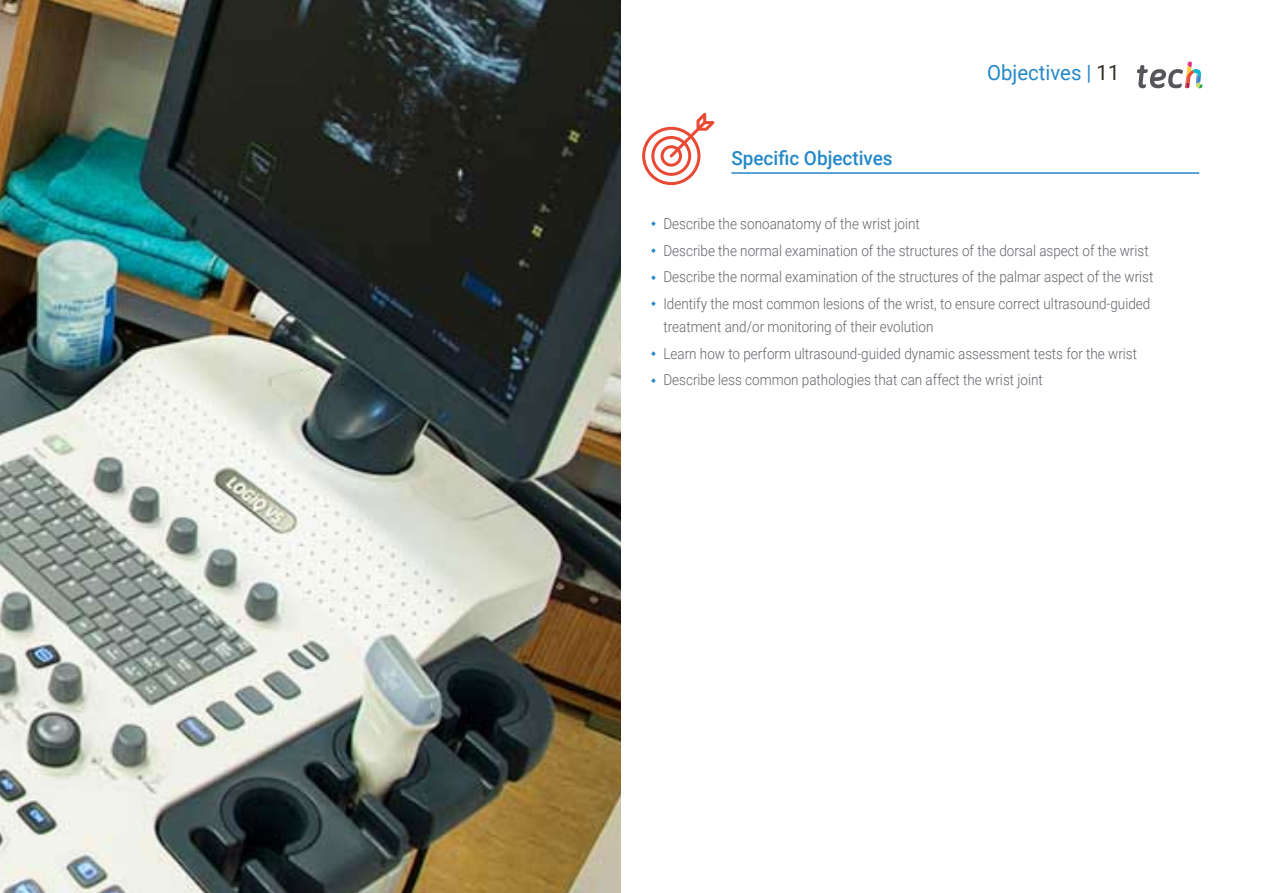
<style>
.page{position:relative;width:1263px;height:893px;background:#fff}
.page>*{position:absolute;margin:0;border:0;box-sizing:border-box;transform-origin:0 0}
.t1{font:21px "Roboto";color:#2488c9}
.t2{font:500 19.5px "Roboto";color:#2488c9}
.t3{font:300 15px/26.7px "Roboto";color:#61646a;scale:.9 1}
.s1{color:#312e20}
</style>
<div class="page">
<img style="left:0;top:0;width:621px;height:893px">
<svg style="left:642px;top:113px;width:72px;height:72px"></svg>
<hr style="left:731px;top:173px;width:468px;height:1px;background:#2488c9">
<svg style="left:1137px;top:62px;width:65px;height:27px"></svg>
<h2 class="t2" style="left:731px;top:144px;width:163px">Specific Objectives</h2>
<h1 class="t1" style="left:987px;top:57px;width:134px">Objectives | <span class="s1">11</span></h1>
<p class="t3" style="left:663px;top:210px;width:546px">Describe the sonoanatomy of the wrist joint<br>Describe the normal examination of the structures of the dorsal aspect of the wrist Describe the normal examination of the structures of the palmar aspect of the wrist Identify the most common lesions of the wrist, to ensure correct ultrasound-guided</p>
<p class="t3" style="left:663px;top:312px;width:528px">treatment and/or monitoring of their evolution<br>Learn how to perform ultrasound-guided dynamic assessment tests for the wrist<br>Describe less common pathologies that can affect the wrist joint</p>
</div>
